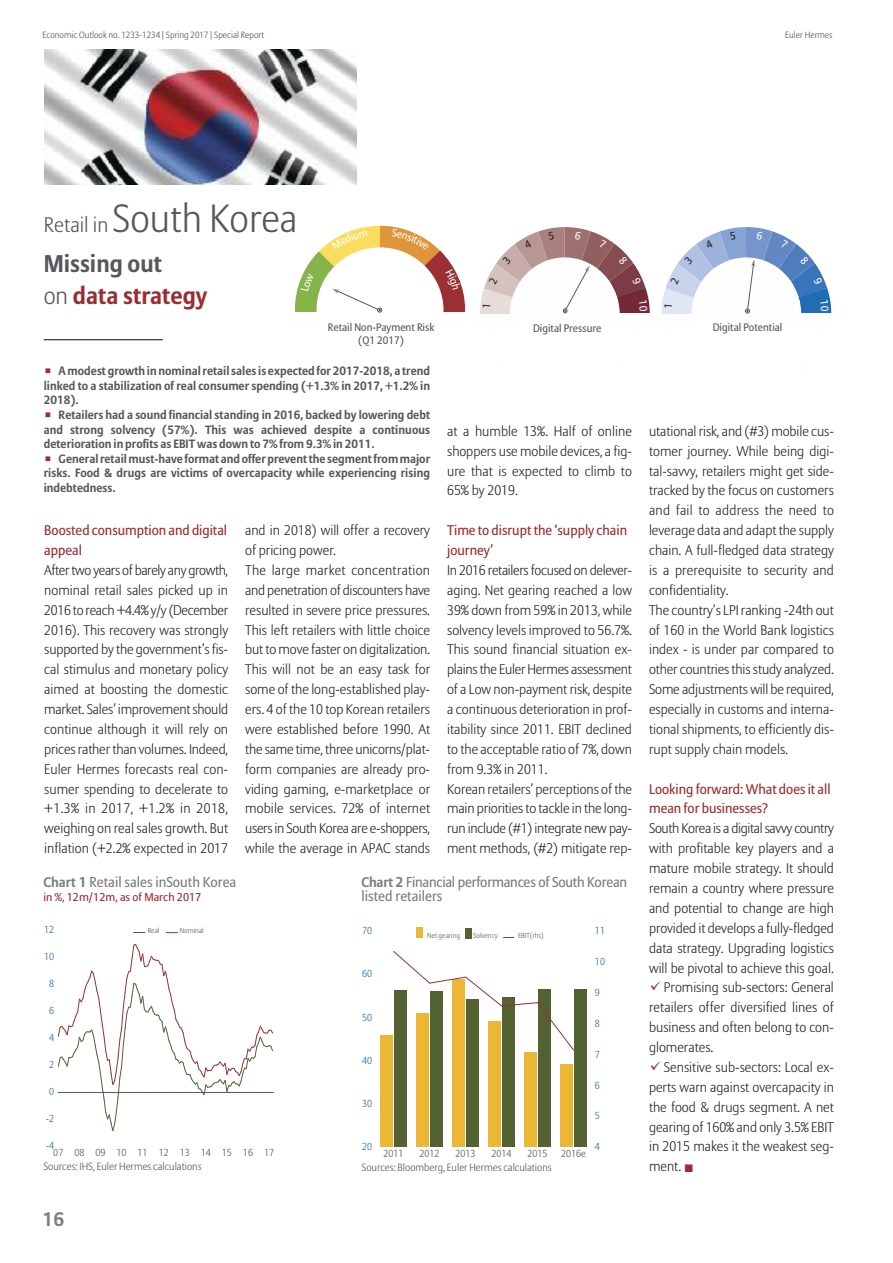
<style>
.page{position:relative;width:893px;height:1263px;background:#fff}
.page>*{position:absolute;margin:0;border:0;box-sizing:border-box;transform-origin:0 0}
.t1{font:300 39px "Allianz Sans";color:#57585b}
.t2{font:700 24px/31.5px "Allianz Sans";color:#9a2d32}
.t3{font:700 19.5px "Allianz Sans";color:#7e8083}
.t4{font:14.25px/14px "Allianz Sans";color:#7d7c7d}
.t5{font:300 13.8px/19.8px "Allianz Sans";color:#272526;text-align:justify}
.t6{font:13.8px/19.8px "Allianz Sans";color:#9a2d32}
.t7{font:700 12px/14.7px "Allianz Sans";color:#57585b;text-align:justify}
.t8{font:11.25px "Allianz Sans";color:#9a2d32;scale:1.04 1}
.t9{font:10.8px/12.9px "Allianz Sans";color:#57585b;text-align:center}
.t10{font:300 10.5px "Allianz Sans";color:#57585b}
.t11{font:300 10.05px "Allianz Sans";color:#57585b}
.t12{font:300 10.05px "Allianz Sans";color:#216cb4}
.t13{font:300 9px "Allianz Sans";color:#525152}
.t14{font:300 7.2px "Allianz Sans";color:#57585b}
.s1{font-size:21px}
.s2{color:#57585b}
.s3{font-weight:300;color:#57585b}
.s4{font-weight:700;font-size:13.8px;color:#7e8083}
.s5{font-weight:700}
.s6{color:#9a2d32}
</style>
<div class="page">
<hr style="left:44px;top:339px;width:119px;height:1px;background:#272526">
<svg style="left:133px;top:932px;width:12px;height:1px"></svg>
<svg style="left:166px;top:932px;width:12px;height:1px"></svg>
<svg style="left:57px;top:944px;width:217px;height:187px"></svg>
<hr style="left:58px;top:1092px;width:215px;height:1px;background:#57585b">
<div style="left:417px;top:928px;width:6px;height:10px;background:#ebb734"></div>
<div style="left:380px;top:1035px;width:13px;height:111px;background:#ebb734"></div>
<div style="left:416px;top:1013px;width:13px;height:133px;background:#ebb734"></div>
<div style="left:452px;top:979px;width:13px;height:167px;background:#ebb734"></div>
<div style="left:488px;top:1021px;width:13px;height:125px;background:#ebb734"></div>
<div style="left:524px;top:1052px;width:13px;height:94px;background:#ebb734"></div>
<div style="left:560px;top:1064px;width:13px;height:82px;background:#ebb734"></div>
<div style="left:394px;top:990px;width:13px;height:156px;background:#546132"></div>
<div style="left:430px;top:991px;width:13px;height:155px;background:#546132"></div>
<div style="left:466px;top:999px;width:13px;height:147px;background:#546132"></div>
<div style="left:502px;top:997px;width:13px;height:149px;background:#546132"></div>
<div style="left:538px;top:989px;width:13px;height:157px;background:#546132"></div>
<div style="left:574px;top:988px;width:13px;height:158px;background:#546132"></div>
<svg style="left:393px;top:951px;width:182px;height:100px"></svg>
<div style="left:465px;top:928px;width:6px;height:10px;background:#546132"></div>
<img style="left:44px;top:49px;width:313px;height:136px">
<svg style="left:295px;top:226px;width:171px;height:87px"></svg>
<svg style="left:480px;top:227px;width:170px;height:87px"></svg>
<svg style="left:661px;top:227px;width:170px;height:87px"></svg>
<p class="t13" style="left:43px;top:31px;width:223px">Economic Outlook no. 1233-1234 | Spring 2017 | Special Report</p>
<p class="t13" style="left:785px;top:31px;width:49px">Euler Hermes</p>
<h1 class="t1" style="left:44px;top:202px;width:255px"><span class="s1">Retail in</span> South Korea</h1>
<h2 class="t2" style="left:44px;top:250px;width:165px"><span class="s2">Missing out<br></span><span class="s3">on</span> data strategy</h2>
<p class="t9" style="left:328px;top:321px;width:108px">Retail Non-Payment Risk (Q1 2017)</p>
<p class="t9" style="left:533px;top:322px;width:70px">Digital Pressure</p>
<p class="t9" style="left:713px;top:322px;width:71px">Digital Potential</p>
<p class="t7" style="left:44px;top:364px;width:388px;text-indent:15px">A modest growth in nominalretail sales is expected for 2017-2018, a trend linked to a stabilization of real consumer spending (+1.3% in 2017, +1.2% in 2018).</p>
<p class="t7" style="left:44px;top:408px;width:388px;text-indent:15px">Retailers had a sound financial standing in 2016, backed by lowering debt and strong solvency (57%). This was achieved despite a continuous deterioration in profits as EBIT was down to 7% from 9.3% in 2011.</p>
<p class="t7" style="left:44px;top:452px;width:388px;text-indent:15px">Generalretailmust-have format andofferpreventthe segmentfrommajor risks. Food &amp; drugs are victims of overcapacity while experiencing rising indebtedness.</p>
<p class="t6" style="left:44px;top:522px;width:184px">Boosted consumption and digital appeal</p>
<p class="t5" style="left:44px;top:561px;width:185px">After two years of barely any growth, nominal retail sales picked up in 2016 to reach +4.4% y/y (December 2016). This recovery was strongly supported by the government’s fis&shy;cal stimulus and monetary policy aimed at boosting the domestic market. Sales’ improvement should continue although it will rely on prices rather than volumes. Indeed, Euler Hermes forecasts real con&shy;sumer spending to decelerate to +1.3% in 2017, +1.2% in 2018, weighing on real sales growth. But inflation (+2.2% expected in 2017</p>
<p class="t5" style="left:245px;top:522px;width:186px;text-align:left">and in 2018) will offer a recovery of pricing power.<br>The large market concentration and penetration of discounters have resulted in severe price pressures.<br>This left retailers with little choice but to move faster on digitalization.<br>This will not be an easy task for some of the long-established play&shy;ers. 4 of the 10 top Korean retailers were established before 1990. At the same time, three unicorns/plat&shy;form companies are already pro&shy;viding gaming, e-marketplace or mobile services. 72% of internet users in South Korea are e-shoppers, while the average in APAC stands</p>
<p class="t5" style="left:447px;top:422px;width:186px">at a humble 13%. Half of online shoppers use mobile devices, a fig&shy;ure that is expected to climb to 65% by 2019.</p>
<p class="t6" style="left:447px;top:522px;width:181px">Time to disrupt the ‘supply chain journey’</p>
<p class="t5" style="left:447px;top:561px;width:186px;text-align:left">In 2016 retailers focused on delever&shy;aging. Net gearing reached a low 39% down from 59% in 2013, while solvency levels improved to 56.7%.<br>This sound financial situation ex&shy;plains the Euler Hermes assessment of a Low non-payment risk, despite a continuous deterioration in prof&shy;itability since 2011. EBIT declined to the acceptable ratio of 7%, down from 9.3% in 2011.<br>Korean retailers’ perceptions of the main priorities to tackle in the long&shy;run include (#1) integrate new pay&shy;ment methods, (#2) mitigate rep-</p>
<p class="t4" style="left:43px;top:876px;width:194px"><span class="s4">Chart</span> <span class="s5">1</span> Retail sales inSouth Korea</p>
<p class="t8" style="left:43px;top:892px;width:153px">in %, 12m/12m, as of March 2017</p>
<p class="t12" style="left:44px;top:926px;width:12px">12</p>
<p class="t14" style="left:148px;top:928px;width:13px">Real</p>
<p class="t14" style="left:180px;top:927px;width:26px">Nominal</p>
<p class="t12" style="left:44px;top:953px;width:12px">10</p>
<p class="t12" style="left:49px;top:980px;width:7px">8</p>
<p class="t12" style="left:49px;top:1007px;width:7px">6</p>
<p class="t12" style="left:49px;top:1034px;width:7px">4</p>
<p class="t12" style="left:49px;top:1061px;width:7px">2</p>
<p class="t12" style="left:49px;top:1088px;width:7px">0</p>
<p class="t12" style="left:46px;top:1114px;width:10px">-2</p>
<p class="t12" style="left:46px;top:1141px;width:10px">-4</p>
<p class="t11" style="left:53px;top:1149px;width:222px">07 08 09 10 11 12 13 14 15 16 17</p>
<p class="t10" style="left:43px;top:1162px;width:160px">Sources: IHS, Euler Hermes calculations</p>
<h3 class="t3" style="left:43px;top:1211px;width:23px">16</h3>
<p class="t4" style="left:362px;top:876px;width:267px"><span class="s4">Chart</span> <span class="s5">2</span> Financial performances of South Korean listed retailers</p>
<p class="t12" style="left:362px;top:927px;width:12px">70</p>
<p class="t12" style="left:362px;top:970px;width:12px">60</p>
<p class="t14" style="left:427px;top:932px;width:34px">Net gearing</p>
<p class="t14" style="left:473px;top:932px;width:26px">Solvency</p>
<p class="t14" style="left:518px;top:933px;width:27px">EBIT(rhs)</p>
<p class="t12" style="left:362px;top:1013px;width:12px">50</p>
<p class="t12" style="left:362px;top:1056px;width:12px">40</p>
<p class="t12" style="left:362px;top:1099px;width:12px">30</p>
<p class="t12" style="left:362px;top:1143px;width:12px">20</p>
<p class="t11" style="left:383px;top:1150px;width:22px">2011</p>
<p class="t11" style="left:419px;top:1150px;width:22px">2012</p>
<p class="t11" style="left:455px;top:1150px;width:22px">2013</p>
<p class="t11" style="left:491px;top:1150px;width:22px">2014</p>
<p class="t11" style="left:527px;top:1150px;width:22px">2015</p>
<p class="t11" style="left:561px;top:1150px;width:26px">2016e</p>
<p class="t10" style="left:362px;top:1162px;width:192px">Sources: Bloomberg, Euler Hermes calculations</p>
<p class="t12" style="left:595px;top:927px;width:12px">11</p>
<p class="t12" style="left:595px;top:957px;width:12px">10</p>
<p class="t12" style="left:595px;top:988px;width:7px">9</p>
<p class="t12" style="left:595px;top:1019px;width:7px">8</p>
<p class="t12" style="left:595px;top:1050px;width:7px">7</p>
<p class="t12" style="left:595px;top:1081px;width:7px">6</p>
<p class="t12" style="left:595px;top:1112px;width:7px">5</p>
<p class="t12" style="left:595px;top:1143px;width:7px">4</p>
<p class="t5" style="left:649px;top:422px;width:186px;text-align:left">utational risk, and (#3) mobile cus&shy;tomer journey. While being digi&shy;tal-savvy, retailers might get side&shy;tracked by the focus on customers and fail to address the need to leverage data and adapt the supply chain. A full-fledged data strategy is a prerequisite to security and confidentiality.<br>The country’s LPI ranking -24th out of 160 in the World Bank logistics index - is under par compared to other countries this study analyzed.<br>Some adjustments will be required, especially in customs and interna&shy;tional shipments, to efficiently dis&shy;rupt supply chain models.</p>
<p class="t6" style="left:649px;top:780px;width:183px">Looking forward: What does it all mean for businesses?</p>
<p class="t5" style="left:649px;top:820px;width:186px">South Korea is a digital savvy country with profitable key players and a mature mobile strategy. It should remain a country where pressure and potential to change are high provided it develops a fully-fledged data strategy. Upgrading logistics will be pivotal to achieve this goal.</p>
<p class="t5" style="left:649px;top:979px;width:186px"><span class="s6">✓</span> Promising sub-sectors: General retailers offer diversified lines of business and often belong to con&shy;glomerates.</p>
<p class="t5" style="left:649px;top:1058px;width:186px"><span class="s6">✓</span> Sensitive sub-sectors: Local ex&shy;perts warn against overcapacity in the food &amp; drugs segment. A net gearing of 160% and only 3.5% EBIT in 2015 makes it the weakest seg&shy;ment.</p>
</div>
